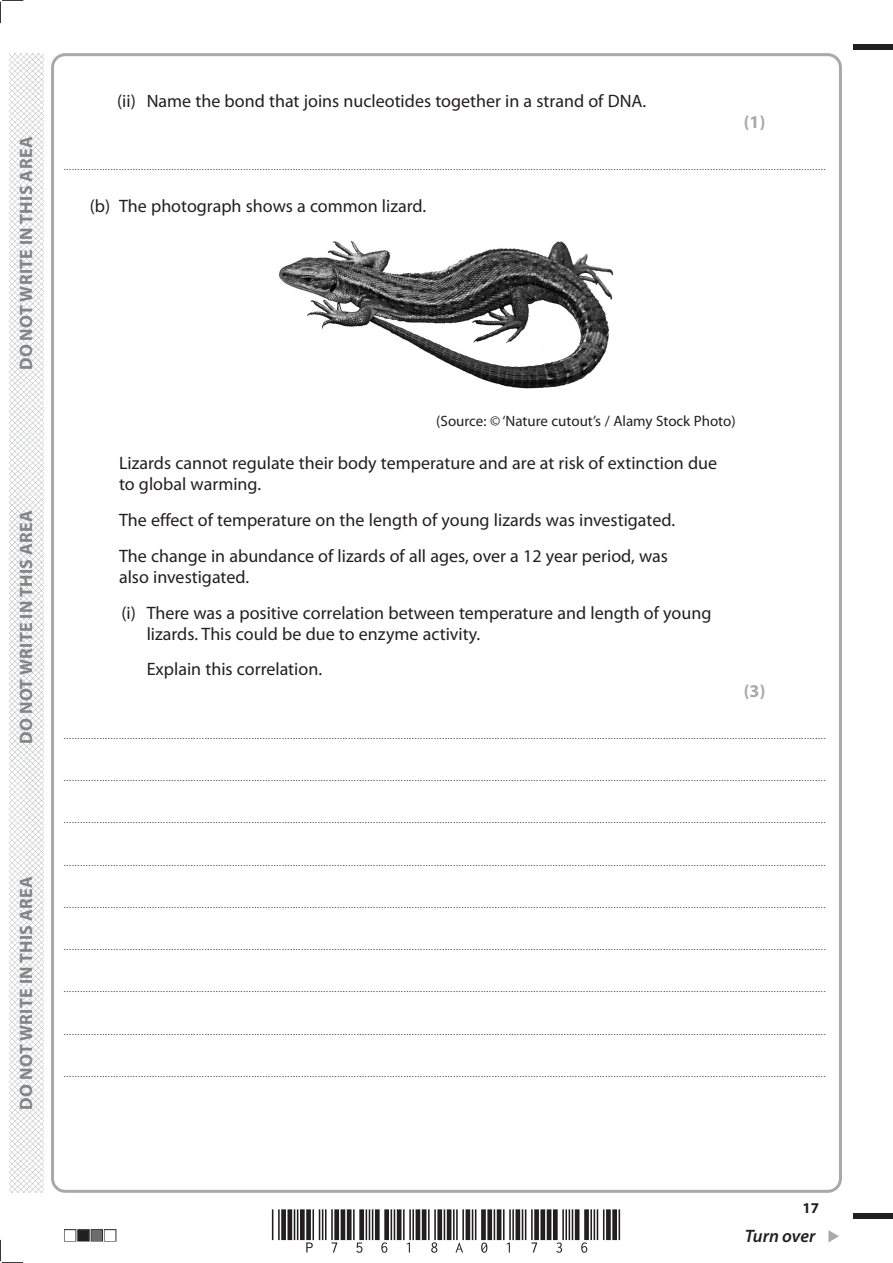
<style>
.page{position:relative;width:893px;height:1263px;background:#fff}
.page>*{position:absolute;margin:0;border:0;box-sizing:border-box;transform-origin:0 0}
.t1{font:18px/36px "Myriad Pro";color:#231f20}
.t2{font:700 18px "Myriad Pro";letter-spacing:.02em;color:#808285}
.t3{font:italic 600 18px "Myriad Pro";letter-spacing:-.005em;color:#231f20}
.t4{font:700 18px "Myriad Pro";color:#a8a9ad}
.t5{font:15px "Myriad Pro";color:#231f20}
.t6{font:700 15px "Myriad Pro";color:#231f20}
.t7{font:9px "Myriad Pro";color:#231f20}
</style>
<div class="page">
<svg style="left:828px;top:1230px;width:11px;height:12px"></svg>
<div style="left:853px;top:44px;width:40px;height:5px;background:#231f20"></div>
<div style="left:853px;top:1214px;width:40px;height:5px;background:#231f20"></div>
<svg style="left:0;top:0;width:23px;height:23px"></svg>
<svg style="left:0;top:1240px;width:23px;height:23px"></svg>
<img style="left:10px;top:53px;width:34px;height:1140px">
<img style="left:279px;top:241px;width:335px;height:148px">
<h1 class="t2" style="left:14px;top:370px;width:235px;rotate:-90deg">DO NOT WRITE IN THIS AREA</h1>
<h1 class="t2" style="left:14px;top:744px;width:235px;rotate:-90deg">DO NOT WRITE IN THIS AREA</h1>
<h1 class="t2" style="left:14px;top:1110px;width:235px;rotate:-90deg">DO NOT WRITE IN THIS AREA</h1>
<h1 class="t1" style="left:117px;top:83px;width:531px">(ii) Name the bond that joins nucleotides together in a strand of DNA.</h1>
<h1 class="t4" style="left:744px;top:110px;width:23px">(1)</h1>
<p class="t7" style="left:64px;top:162px;width:763px">....................................................................................................................................................................................................................................................................................</p>
<h1 class="t1" style="left:90px;top:188px;width:338px">(b) The photograph shows a common lizard.</h1>
<h2 class="t5" style="left:436px;top:412px;width:301px">(Source: © ‘Nature cutout’s / Alamy Stock Photo)</h2>
<h1 class="t1" style="left:119px;top:452px;width:600px;line-height:21px">Lizards cannot regulate their body temperature and are at risk of extinction due to global warming.</h1>
<h1 class="t1" style="left:119px;top:501px;width:558px">The effect of temperature on the length of young lizards was investigated.<br>The change in abundance of lizards of all ages, over a 12 year period, was</h1>
<h1 class="t1" style="left:119px;top:558px;width:594px">also investigated.<br>(i) There was a positive correlation between temperature and length of young</h1>
<h1 class="t1" style="left:147px;top:615px;width:335px">lizards. This could be due to enzyme activity.<br>Explain this correlation.</h1>
<h1 class="t4" style="left:744px;top:679px;width:23px">(3)</h1>
<p class="t7" style="left:64px;top:730px;width:763px">....................................................................................................................................................................................................................................................................................</p>
<p class="t7" style="left:64px;top:772px;width:763px">....................................................................................................................................................................................................................................................................................</p>
<p class="t7" style="left:64px;top:815px;width:763px">....................................................................................................................................................................................................................................................................................</p>
<p class="t7" style="left:64px;top:857px;width:763px">....................................................................................................................................................................................................................................................................................</p>
<p class="t7" style="left:64px;top:899px;width:763px">....................................................................................................................................................................................................................................................................................</p>
<p class="t7" style="left:64px;top:941px;width:763px">....................................................................................................................................................................................................................................................................................</p>
<p class="t7" style="left:64px;top:984px;width:763px">....................................................................................................................................................................................................................................................................................</p>
<p class="t7" style="left:64px;top:1026px;width:763px">....................................................................................................................................................................................................................................................................................</p>
<p class="t7" style="left:64px;top:1068px;width:763px">....................................................................................................................................................................................................................................................................................</p>
<h2 class="t6" style="left:802px;top:1198px;width:18px">17</h2>
<h1 class="t3" style="left:745px;top:1225px;width:72px">Turn over</h1>
</div>
